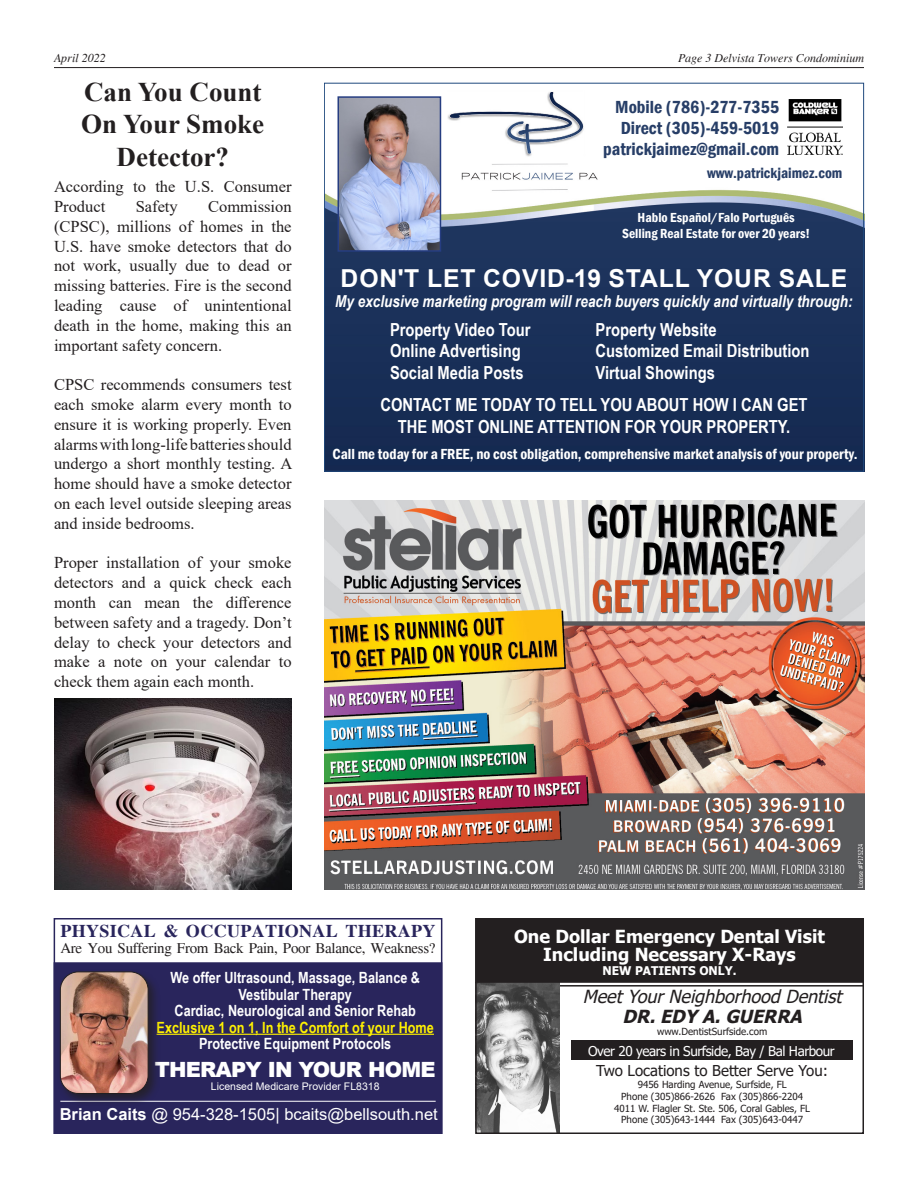
<style>
.page{position:relative;width:918px;height:1188px;background:#fff}
.page>*{position:absolute;margin:0;border:0;box-sizing:border-box;transform-origin:0 0}
.t1{font:700 27px/32.4px "Times New Roman";color:#231f20;text-align:center}
.t2{font:700 24.75px "Arial";letter-spacing:.035em;color:#fff}
.t3{font:900 21px "Arial";letter-spacing:-.04em;color:#fff}
.t4{font:700 18px/32.4px "Arial Narrow";color:#fff}
.t5{font:600 condensed 18px/21px "Franklin Gothic";color:#273e67;text-align:right}
.t6{font:700 18px/18px "Tahoma";color:#fff;text-align:center}
.t7{font:italic 18px/19.5px "Tahoma";color:#231f20;text-align:center}
.t8{font:700 18px "Times";letter-spacing:.02em;color:#29255c}
.t9{font:16.5px/19.8px "Times New Roman";color:#231f20;text-align:justify}
.t10{font:italic 700 16.5px "Arial Narrow";color:#fff}
.t11{font:16.5px "Arial";color:#fff}
.t12{font:700 15.45px/16.5px "Arial Narrow";color:#fff;text-align:center}
.t13{font:600 condensed 15px "Franklin Gothic";color:#fff}
.t14{font:15px "Times";letter-spacing:-.02em;color:#231f20}
.t15{font:15px "Tahoma";color:#231f20}
.t16{font:600 condensed 15px "Franklin Gothic";color:#273e67}
.t17{font:600 condensed 13.5px/16.2px "Franklin Gothic";color:#fff;text-align:center}
.t18{font:13.5px "Tahoma";letter-spacing:-.03em;color:#fff}
.t19{font:italic 12px "Times";color:#231f20}
.t20{font:700 12px "Tahoma";color:#fff}
.t21{font:10.5px "Arial";color:#fff}
.t22{font:9.75px/11.7px "Tahoma";color:#231f20;text-align:center}
.s1{color:#fff101}
.s2{font-weight:700}
</style>
<div class="page">
<div style="left:54px;top:963px;width:388px;height:170px;background:#29255c"></div>
<div style="left:54px;top:918px;width:388px;height:216px;border:1px solid #29255c"></div>
<hr style="left:157px;top:1034px;width:277px;height:1px;background:#fff101">
<hr style="left:60px;top:1101px;width:376px;height:1px;background:#fff">
<div style="left:57px;top:968px;width:104px;height:138px;background:#231f20;opacity:.75"></div>
<img style="left:60px;top:972px;width:88px;height:122px">
<div style="left:60px;top:972px;width:88px;height:122px;border:1px solid #231f20;border-radius:18px"></div>
<img style="left:326px;top:96px;width:536px;height:374px">
<img style="left:447px;top:92px;width:152px;height:101px">
<img style="left:341px;top:99px;width:97px;height:150px">
<div style="left:338px;top:96px;width:103px;height:156px;border:2px solid #263d81"></div>
<img style="left:788px;top:100px;width:54px;height:54px">
<img style="left:324px;top:500px;width:540px;height:389px">
<hr style="left:54px;top:67px;width:810px;height:1px;background:#231f20">
<hr style="left:475px;top:985px;width:389px;height:2px;background:#231f20">
<img style="left:478px;top:983px;width:82px;height:148px">
<div style="left:475px;top:918px;width:389px;height:216px;border:2px solid #231f20"></div>
<div style="left:476px;top:919px;width:387px;height:63px;background:#231f20"></div>
<div style="left:475px;top:918px;width:389px;height:65px;border:2px solid #231f20"></div>
<div style="left:571px;top:1041px;width:282px;height:19px;background:#231f20"></div>
<img style="left:54px;top:699px;width:238px;height:190px">
<p class="t19" style="left:54px;top:52px;width:53px">April 2022</p>
<p class="t19" style="left:678px;top:52px;width:187px">Page 3 Delvista Towers Condominium</p>
<p class="t1" style="left:81px;top:75px;width:185px">Can You Count<br>On Your Smoke<br>Detector?</p>
<p class="t9" style="left:54px;top:176px;width:239px">According to the U.S. Consumer<br>Product</p>
<p class="t9" style="left:54px;top:196px;width:239px;text-indent:154px">Commission (CPSC), millions of homes in the U.S. have smoke detectors that do not work, usually due to dead or missing batteries. Fire is the second leading cause of unintentional death in the home, making this an important safety concern.</p>
<p class="t9" style="left:54px;top:374px;width:240px">CPSC recommends consumers test each smoke alarm every month to ensure it is working properly. Even alarms with long-life batteries should undergo a short monthly testing. A home should have a smoke detector on each level outside sleeping areas and inside bedrooms.</p>
<p class="t9" style="left:54px;top:552px;width:239px">Proper installation of your smoke detectors and a quick check each month can mean the difference between safety and a tragedy. Don’t delay to check your detectors and make a note on your calendar to check them again each month.</p>
<p class="t9" style="left:136px;top:196px;width:44px">Safety</p>
<p class="t5" style="left:603px;top:96px;width:177px">Mobile (786)-277-7355<br>Direct (305)-459-5019 patrickjaimez@gmail.com</p>
<p class="t16" style="left:707px;top:163px;width:137px">www.patrickjaimez.com</p>
<p class="t17" style="left:622px;top:209px;width:190px">Hablo Español/Falo Português<br>Selling Real Estate for over 20 years!</p>
<p class="t2" style="left:341px;top:261px;width:508px">DON'T LET COVID-19 STALL YOUR SALE</p>
<p class="t10" style="left:335px;top:289px;width:519px">My exclusive marketing program will reach buyers quickly and virtually through:</p>
<p class="t4" style="left:390px;top:312px;width:142px">Property Video Tour</p>
<p class="t4" style="left:596px;top:312px;width:123px">Property Website</p>
<p class="t4" style="left:390px;top:334px;width:132px">Online Advertising</p>
<p class="t4" style="left:596px;top:334px;width:216px">Customized Email Distribution</p>
<p class="t4" style="left:390px;top:355px;width:135px">Social Media Posts</p>
<p class="t4" style="left:380px;top:355px;width:429px;text-indent:215px">Virtual Showings<br>CONTACT ME TODAY TO TELL YOU ABOUT HOW I CAN GET</p>
<p class="t4" style="left:398px;top:409px;width:394px">THE MOST ONLINE ATTENTION FOR YOUR PROPERTY.</p>
<p class="t13" style="left:333px;top:444px;width:527px">Call me today for a FREE, no cost obligation, comprehensive market analysis of your property.</p>
<p class="t8" style="left:60px;top:920px;width:377px">PHYSICAL &amp; OCCUPATIONAL THERAPY</p>
<p class="t14" style="left:60px;top:940px;width:377px">Are You Suffering From Back Pain, Poor Balance, Weakness?</p>
<p class="t12" style="left:157px;top:969px;width:279px">We offer Ultrasound, Massage, Balance &amp; Vestibular Therapy<br>Cardiac, Neurological and Senior Rehab <span class="s1">Exclusive 1 on 1, In the Comfort of your Home </span>Protective Equipment Protocols</p>
<p class="t3" style="left:155px;top:1055px;width:282px">THERAPY IN YOUR HOME</p>
<p class="t21" style="left:211px;top:1080px;width:170px">Licensed Medicare Provider FL8318</p>
<p class="t11" style="left:60px;top:1103px;width:380px"><span class="s2">Brian Caits</span> @ 954-328-1505| bcaits@bellsouth.net</p>
<p class="t6" style="left:514px;top:928px;width:312px">One Dollar Emergency Dental Visit<br>Including Necessary X-Rays</p>
<p class="t20" style="left:603px;top:962px;width:135px">NEW PATIENTS ONLY.</p>
<p class="t7" style="left:583px;top:988px;width:266px">MeetYourNeighborhoodDentist<br><span class="s2">DR.EDY A.GUERRA</span></p>
<p class="t18" style="left:588px;top:1042px;width:248px">Over 20 years in Surfside, Bay / Bal Harbour</p>
<p class="t22" style="left:657px;top:1026px;width:112px">www.DentistSurfside.com</p>
<p class="t15" style="left:596px;top:1061px;width:233px">Two Locations to Better Serve You:</p>
<p class="t22" style="left:614px;top:1079px;width:197px">9456 Harding Avenue, Surfside, FL<br>Phone (305)866-2626 Fax (305)866-2204<br>4011 W. Flagler St. Ste. 506, Coral Gables, FL Phone (305)643-1444 Fax (305)643-0447</p>
</div>
